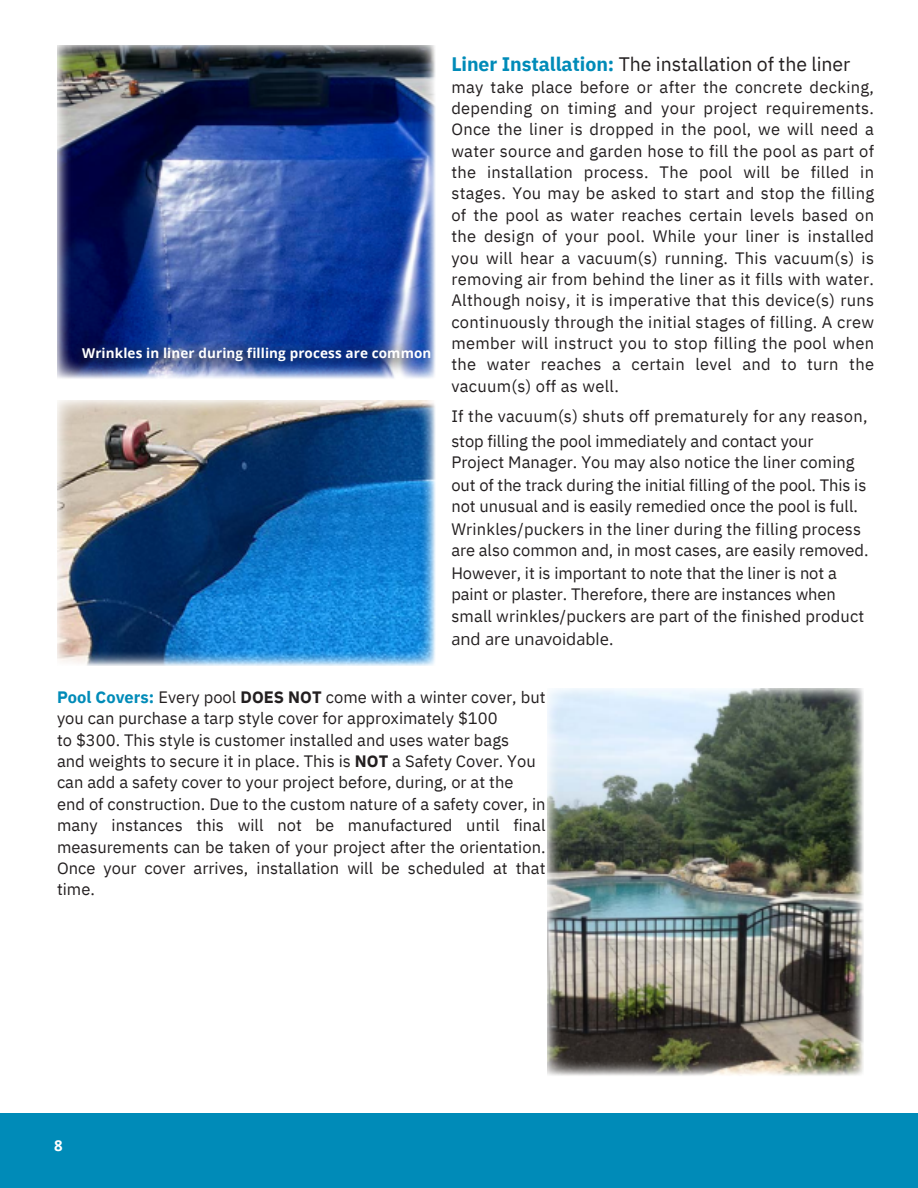
<style>
.page{position:relative;width:918px;height:1188px;background:#fff}
.page>*{position:absolute;margin:0;border:0;box-sizing:border-box;transform-origin:0 0}
.t1{font:19.5px "IBM Plex Sans";letter-spacing:-.005em;color:#231f20}
.t2{font:16.5px/21.3px "IBM Plex Sans";color:#231f20}
.t3{font:16.5px "Open Sans";color:#231f20}
.t4{font:700 15px "Open Sans";color:#fff}
.t5{font:700 13.5px "Open Sans";letter-spacing:.01em;color:#fff}
.s1{font-weight:700;color:#008bb8}
.s2{font-weight:700}
</style>
<div class="page">
<div style="left:0;top:1114px;width:918px;height:74px;background:#008bb8"></div>
<img style="left:57px;top:45px;width:378px;height:334px">
<img style="left:69px;top:336px;width:351px;height:39px">
<img style="left:57px;top:400px;width:378px;height:266px">
<img style="left:548px;top:688px;width:316px;height:388px">
<h1 class="t5" style="left:82px;top:344px;width:351px">Wrinkles in liner during filling process are common</h1>
<p class="t1" style="left:451px;top:51px;width:400px"><span class="s1">Liner Installation:</span> The installation of the liner</p>
<p class="t2" style="left:451px;top:76px;width:424px;text-align:justify">may take place before or after the concrete decking, depending on timing and your project requirements.<br>Once the liner is dropped in the pool, we will need a water source and garden hose to fill the pool as part of the installation process. The pool will be filled in stages. You may be asked to start and stop the filling of the pool as water reaches certain levels based on the design of your pool. While your liner is installed you will hear a vacuum(s) running. This vacuum(s) is removing air from behind the liner as it fills with water.<br>Although noisy, it is imperative that this device(s) runs continuously through the initial stages of filling. A crew member will instruct you to stop filling the pool when the water reaches a certain level and to turn the vacuum(s) off as well.</p>
<p class="t2" style="left:451px;top:404px;width:418px;line-height:24.8px">If the vacuum(s) shuts off prematurely for any reason, stop filling the pool immediately and contact your</p>
<p class="t2" style="left:451px;top:451px;width:419px;line-height:22px">Project Manager. You may also notice the liner coming out of the track during the initial filling of the pool. This is not unusual and is easily remedied once the pool is full.<br>Wrinkles/puckers in the liner during the filling process are also common and, in most cases, are easily removed.<br>However, it is important to note that the liner is not a paint or plaster. Therefore, there are instances when small wrinkles/puckers are part of the finished product</p>
<h1 class="t3" style="left:451px;top:627px;width:164px">and are unavoidable.</h1>
<p class="t2" style="left:57px;top:686px;width:490px"><span class="s1">Pool Covers:</span> Every pool <span class="s2">DOES NOT</span> come with a winter cover, but you can purchase a tarp style cover for approximately $100<br>to $300. This style is customer installed and uses water bags<br>and weights to secure it in place. This is <span class="s2">NOT</span> a Safety Cover. You can add a safety cover to your project before, during, or at the end of construction. Due to the custom nature of a safety cover, in many instances this will not be manufactured until final measurements can be taken of your project after the orientation.<br>Once your cover arrives, installation will be scheduled at that time.</p>
<p class="t4" style="left:54px;top:1135px;width:10px">8</p>
</div>
